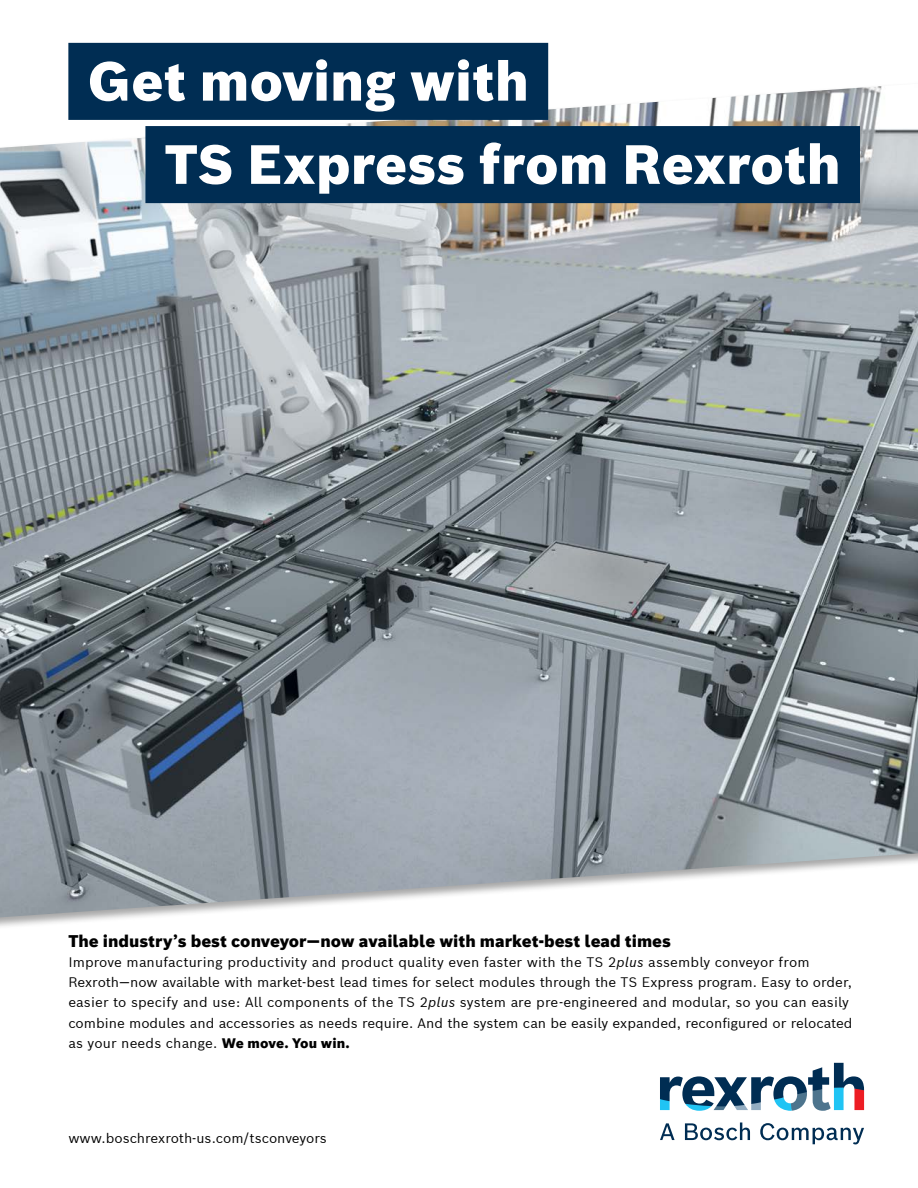
<style>
.page{position:relative;width:918px;height:1188px;background:#fff}
.page>*{position:absolute;margin:0;border:0;box-sizing:border-box;transform-origin:0 0}
.t1{font:900 54px/83.2px "Bosch Sans";color:#fff}
.t2{font:900 16.5px "Bosch Sans";color:#000}
.t3{font:13.5px/20.2px "Bosch Sans";color:#000}
.s1{font-style:italic}
.s2{font-weight:900}
</style>
<div class="page">
<svg style="left:660px;top:1123px;width:15px;height:17px"></svg>
<svg style="left:685px;top:1123px;width:65px;height:17px"></svg>
<svg style="left:760px;top:1123px;width:104px;height:21px"></svg>
<svg style="left:660px;top:1063px;width:204px;height:48px"></svg>
<img style="left:0;top:84px;width:918px;height:833px">
<div style="left:68px;top:43px;width:480px;height:77px;background:#002d53"></div>
<div style="left:145px;top:126px;width:715px;height:77px;background:#002d53"></div>
<h1 class="t1" style="left:165px;top:39px;width:678px;text-indent:-77px">Get moving with<br>TS Express from Rexroth</h1>
<p class="t2" style="left:68px;top:930px;width:604px">The industry’s best conveyor—now available with market-best lead times</p>
<p class="t3" style="left:68px;top:951px;width:786px">Improve manufacturing productivity and product quality even faster with the TS 2<span class="s1">plus</span> assembly conveyor from Rexroth—now available with market-best lead times for select modules through the TS Express program. Easy to order, easier to specify and use: All components of the TS 2<span class="s1">plus</span> system are pre-engineered and modular, so you can easily combine modules and accessories as needs require. And the system can be easily expanded, reconfigured or relocated as your needs change. <span class="s2">We move. You win.</span></p>
<p class="t3" style="left:68px;top:1127px;width:260px">www.boschrexroth-us.com/tsconveyors</p>
</div>
